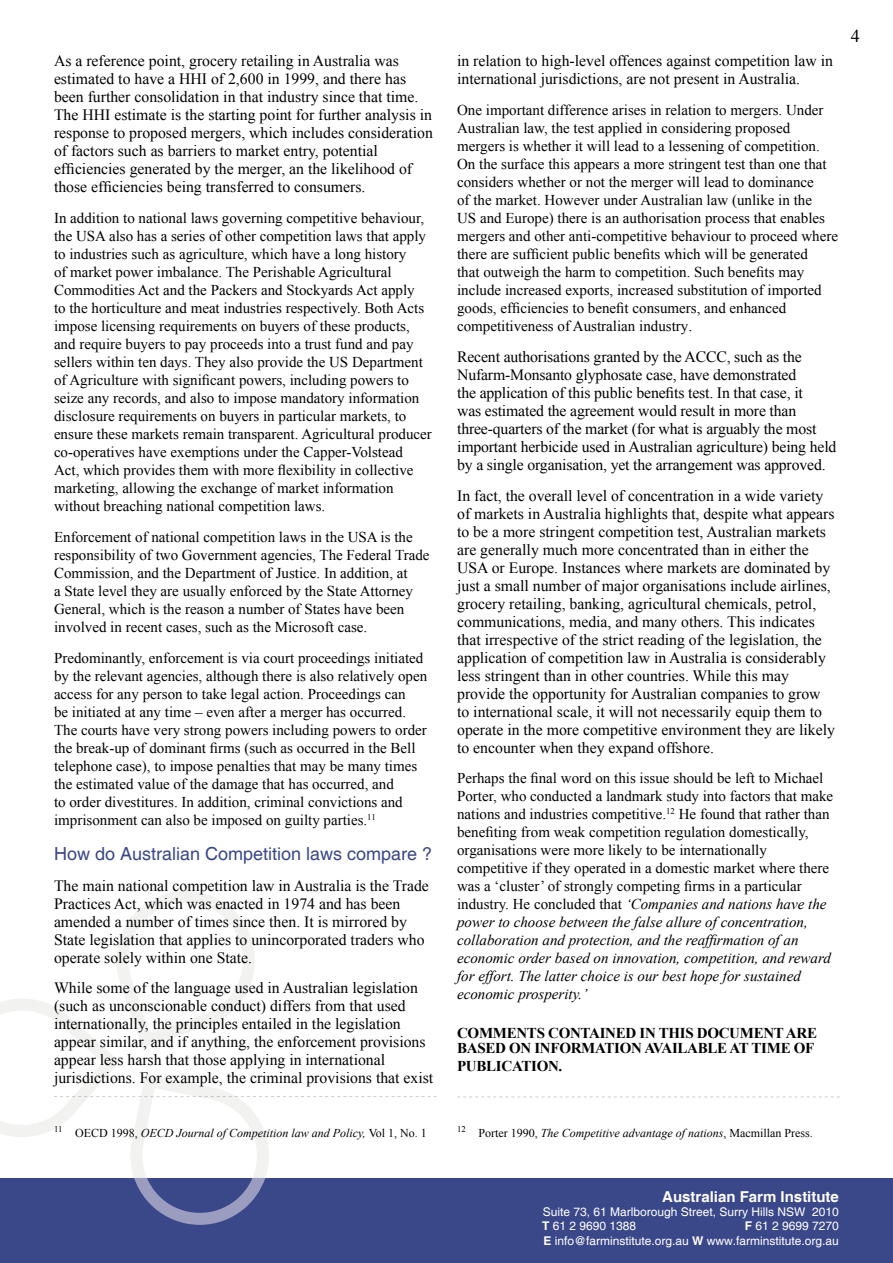
<style>
.page{position:relative;width:893px;height:1263px;background:#fff}
.page>*{position:absolute;margin:0;border:0;box-sizing:border-box;transform-origin:0 0}
.t1{font:18px "Helvetica";color:#3a4789}
.t2{font:18px "Times New Roman";color:#000}
.t3{font:15.75px/18px "Times New Roman";color:#000}
.t4{font:15px/18px "Times New Roman";color:#000}
.t5{font:700 15px/15px "Times New Roman";letter-spacing:-.02em;color:#000}
.t6{font:700 15px "Helvetica";color:#fff}
.t7{font:12px/14.4px "Helvetica";color:#fff}
.t8{font:italic 12px "Times New Roman";color:#000}
.s1{font-style:normal}
.s2{font-size:15.75px}
.s3{font-style:italic}
.s4{font-weight:700}
</style>
<div class="page">
<div style="left:0;top:1178px;width:893px;height:85px;background:#3a4789"></div>
<svg style="left:0;top:891px;width:269px;height:287px"></svg>
<svg style="left:134px;top:1178px;width:131px;height:47px"></svg>
<svg style="left:54px;top:1097px;width:215px;height:1px"></svg>
<svg style="left:457px;top:1097px;width:383px;height:1px"></svg>
<p class="t3" style="left:54px;top:52px;width:380px">As a reference point, grocery retailing in Australia was estimated to have a HHI of 2,600 in 1999, and there has been further consolidation in that industry since that time.<br>The HHI estimate is the starting point for further analysis in response to proposed mergers, which includes consideration of factors such as barriers to market entry, potential efficiencies generated by the merger, an the likelihood of those efficiencies being transferred to consumers.</p>
<p class="t4" style="left:54px;top:209px;width:379px">In addition to national laws governing competitive behaviour, the USA also has a series of other competition laws that apply to industries such as agriculture, which have a long history<br>of market power imbalance. The Perishable Agricultural Commodities Act and the Packers and Stockyards Act apply<br>to the horticulture and meat industries respectively. Both Acts impose licensing requirements on buyers of these products, and require buyers to pay proceeds into a trust fund and pay sellers within ten days. They also provide the US Department of Agriculture with significant powers, including powers to seize any records, and also to impose mandatory information disclosure requirements on buyers in particular markets, to ensure these markets remain transparent. Agricultural producer co-operatives have exemptions under the Capper-Volstead Act, which provides them with more flexibility in collective marketing, allowing the exchange of market information without breaching national competition laws.</p>
<p class="t4" style="left:54px;top:527px;width:377px">Enforcement of national competition laws in the USA is the responsibility of two Government agencies, The Federal Trade Commission, and the Department of Justice. In addition, at<br>a State level they are usually enforced by the State Attorney General, which is the reason a number of States have been involved in recent cases, such as the Microsoft case.</p>
<p class="t4" style="left:54px;top:648px;width:375px">Predominantly, enforcement is via court proceedings initiated by the relevant agencies, although there is also relatively open access for any person to take legal action. Proceedings can<br>be initiated at any time – even after a merger has occurred.<br>The courts have very strong powers including powers to order the break-up of dominant firms (such as occurred in the Bell telephone case), to impose penalties that may be many times the estimated value of the damage that has occurred, and<br>to order divestitures. In addition, criminal convictions and imprisonment can also be imposed on guilty parties.<sup>11</sup></p>
<p class="t1" style="left:54px;top:843px;width:380px">How do Australian Competition laws compare ?</p>
<p class="t3" style="left:54px;top:876px;width:376px">The main national competition law in Australia is the Trade Practices Act, which was enacted in 1974 and has been amended a number of times since then. It is mirrored by State legislation that applies to unincorporated traders who operate solely within one State.</p>
<p class="t3" style="left:54px;top:979px;width:381px">While some of the language used in Australian legislation (such as unconscionable conduct) differs from that used internationally, the principles entailed in the legislation appear similar, and if anything, the enforcement provisions appear less harsh that those applying in international jurisdictions. For example, the criminal provisions that exist</p>
<p class="t8" style="left:54px;top:1125px;width:374px"><sup>11</sup> <span class="s1">OECD 1998,</span> OECD Journal of Competition law and Policy, <span class="s1">Vol 1, No. 1</span></p>
<p class="t3" style="left:457px;top:52px;width:377px">in relation to high-level offences against competition law in international jurisdictions, are not present in Australia.</p>
<p class="t4" style="left:457px;top:101px;width:382px">One important difference arises in relation to mergers. Under Australian law, the test applied in considering proposed mergers is whether it will lead to a lessening of competition.<br>On the surface this appears a more stringent test than one that considers whether or not the merger will lead to dominance<br>of the market. However under Australian law (unlike in the<br>US and Europe) there is an authorisation process that enables mergers and other anti-competitive behaviour to proceed where there are sufficient public benefits which will be generated<br>that outweigh the harm to competition. Such benefits may include increased exports, increased substitution of imported goods, efficiencies to benefit consumers, and enhanced competitiveness of Australian industry<span class="s2">.</span></p>
<p class="t3" style="left:457px;top:347px;width:381px">Recent authorisations granted by the ACCC, such as the Nufarm-Monsanto glyphosate case, have demonstrated<br>the application of this public benefits test. In that case, it<br>was estimated the agreement would result in more than three-quarters of the market (for what is arguably the most important herbicide used in Australian agriculture) being held by a single organisation, yet the arrangement was approved.</p>
<p class="t3" style="left:457px;top:486px;width:379px">In fact, the overall level of concentration in a wide variety of markets in Australia highlights that, despite what appears to be a more stringent competition test, Australian markets are generally much more concentrated than in either the USA or Europe. Instances where markets are dominated by just a small number of major organisations include airlines, grocery retailing, banking, agricultural chemicals, petrol, communications, media, and many others. This indicates that irrespective of the strict reading of the legislation, the application of competition law in Australia is considerably less stringent than in other countries. While this may provide the opportunity for Australian companies to grow to international scale, it will not necessarily equip them to operate in the more competitive environment they are likely to encounter when they expand offshore.</p>
<p class="t4" style="left:457px;top:769px;width:378px">Perhaps the final word on this issue should be left to Michael Porter, who conducted a landmark study into factors that make nations and industries competitive.<sup>12</sup> He found that rather than benefiting from weak competition regulation domestically, organisations were more likely to be internationally competitive if they operated in a domestic market where there was a ‘cluster’ of strongly competing firms in a particular industry. He concluded that <span class="s3">‘Companies and nations have the power to choose between the false allure of concentration, collaboration and protection, and the reaffirmation of an economic order based on innovation, competition, and reward for effort. The latter choice is our best hope for sustained economic prosperity.’</span></p>
<p class="t5" style="left:457px;top:1025px;width:361px">COMMENTS CONTAINED IN THIS DOCUMENT ARE<br>BASED ON INFORMATION AVAILABLE AT TIME OF</p>
<p class="t5" style="left:457px;top:1058px;width:107px">PUBLICATION.</p>
<p class="t2" style="left:851px;top:24px;width:10px">4</p>
<p class="t8" style="left:457px;top:1125px;width:357px"><sup>12</sup> <span class="s1">Porter 1990,</span> The Competitive advantage of nations<span class="s1">, Macmillan Press.</span></p>
<p class="t6" style="left:662px;top:1187px;width:178px">Australian Farm Institute</p>
<p class="t7" style="left:542px;top:1205px;width:298px">Suite 73, 61 Marlborough Street, Surry Hills NSW 2010<br><span class="s4">T</span> 61 2 9690 1388</p>
<p class="t7" style="left:543px;top:1219px;width:297px;text-align:right"><span class="s4">F</span> 61 2 9699 7270<br><span class="s4">E</span> info@farminstitute.org.au <span class="s4">W</span> www.farminstitute.org.au</p>
</div>
